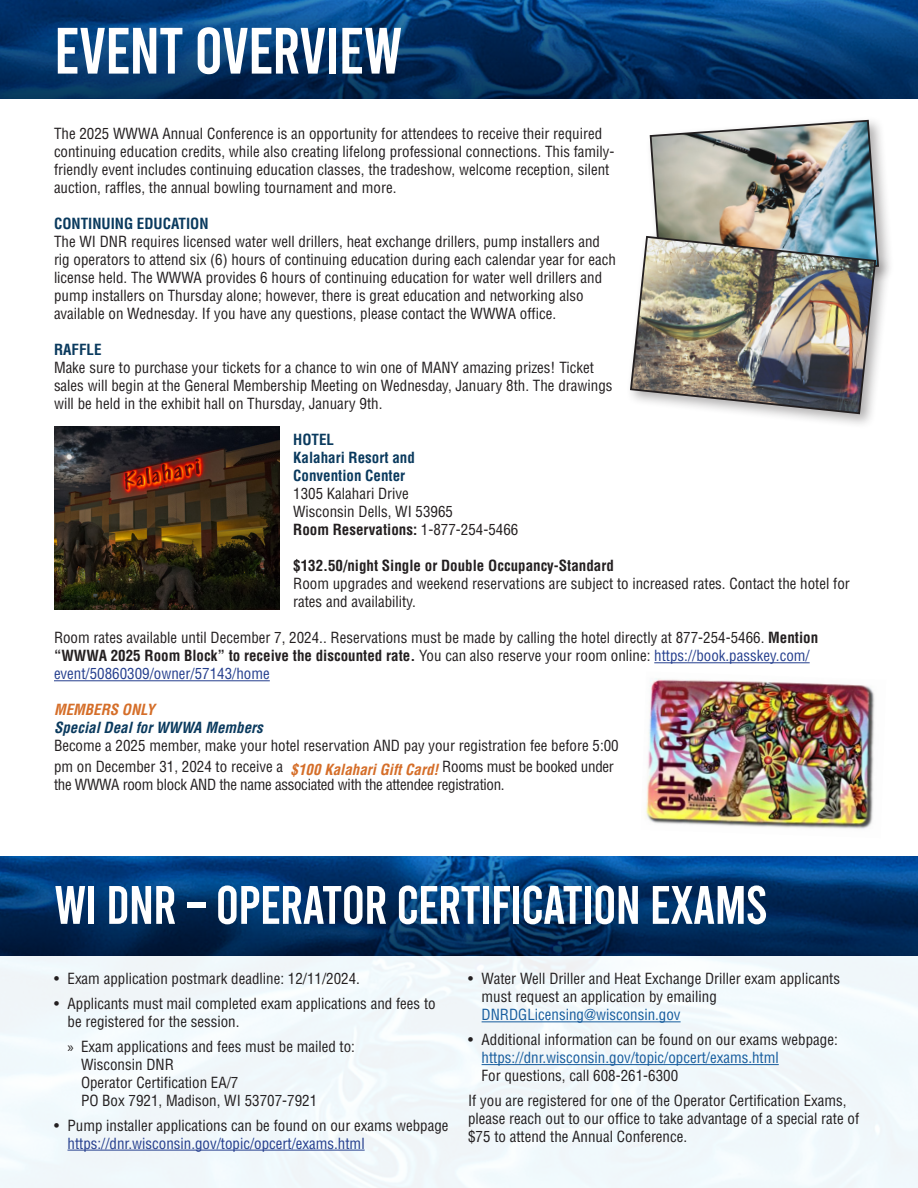
<style>
.page{position:relative;width:918px;height:1188px;background:#fff}
.page>*{position:absolute;margin:0;border:0;box-sizing:border-box;transform-origin:0 0}
.t1{font:65.4px "Bebas";letter-spacing:-.02em;color:#fff}
.t2{font:54px "Bebas";letter-spacing:-.02em;color:#fff}
.t3{font:condensed 15px/18px "Helvetica LT Std";color:#231f20}
.t4{font:700 condensed 15px "Helvetica LT Std";color:#231f20}
.t5{font:condensed 15px "Helvetica LT Std";letter-spacing:-.02em;color:#231f20}
.t6{font:700 condensed 15px/18px "Helvetica LT Std";color:#0a3a5e}
.t7{font:italic 700 condensed 15px "Helvetica LT Std";color:#0a3a5e}
.t8{font:italic 700 condensed 15px "Helvetica LT Std";color:#d56e29}
.s1{font-weight:400}
.s2{font-weight:700}
.s3{color:#253f8e}
.s4{font-weight:700;font-style:italic;color:#d56e29}
.s5{font-family:"Myriad Pro";font-stretch:normal}
.s6{color:#175d9e}
</style>
<div class="page">
<img style="left:0;top:955px;width:918px;height:233px">
<img style="left:0;top:0;width:918px;height:98px">
<img style="left:0;top:856px;width:918px;height:99px">
<hr style="left:654px;top:662px;width:156px;height:1px;background:#253f8e">
<hr style="left:54px;top:680px;width:216px;height:1px;background:#253f8e">
<hr style="left:68px;top:1150px;width:297px;height:1px;background:#253f8e">
<hr style="left:482px;top:1021px;width:199px;height:1px;background:#175d9e">
<hr style="left:482px;top:1064px;width:297px;height:1px;background:#175d9e">
<div style="left:646px;top:116px;width:248px;height:181px;background:#231f20;opacity:.35"></div>
<img style="left:649px;top:119px;width:231px;height:113px">
<div style="left:626px;top:232px;width:265px;height:198px;background:#231f20;opacity:.35"></div>
<img style="left:629px;top:235px;width:248px;height:180px">
<img style="left:645px;top:678px;width:230px;height:151px">
<img style="left:54px;top:427px;width:226px;height:183px">
<p class="t1" style="left:54px;top:18px;width:350px">EVENT OVERVIEW</p>
<p class="t3" style="left:54px;top:125px;width:562px">The 2025 WWWA Annual Conference is an opportunity for attendees to receive their required continuing education credits, while also creating lifelong professional connections. This family&shy;friendly event includes continuing education classes, the tradeshow, welcome reception, silent auction, raffles, the annual bowling tournament and more.</p>
<p class="t6" style="left:54px;top:215px;width:156px">CONTINUING EDUCATION</p>
<p class="t3" style="left:54px;top:233px;width:563px">The WI DNR requires licensed water well drillers, heat exchange drillers, pump installers and rig operators to attend six (6) hours of continuing education during each calendar year for each license held. The WWWA provides 6 hours of continuing education for water well drillers and pump installers on Thursday alone; however, there is great education and networking also available on Wednesday. If you have any questions, please contact the WWWA office.</p>
<p class="t6" style="left:54px;top:341px;width:49px">RAFFLE</p>
<p class="t3" style="left:54px;top:359px;width:560px">Make sure to purchase your tickets for a chance to win one of MANY amazing prizes! Ticket sales will begin at the General Membership Meeting on Wednesday, January 8th. The drawings will be held in the exhibit hall on Thursday, January 9th.</p>
<p class="t6" style="left:293px;top:431px;width:42px">HOTEL</p>
<p class="t6" style="left:293px;top:449px;width:123px">Kalahari Resort and<br>Convention Center</p>
<p class="t3" style="left:293px;top:485px;width:117px">1305 Kalahari Drive</p>
<p class="t3" style="left:293px;top:503px;width:161px">Wisconsin Dells, WI 53965</p>
<p class="t4" style="left:293px;top:520px;width:227px">Room Reservations: <span class="s1">1-877-254-5466</span></p>
<p class="t4" style="left:293px;top:556px;width:322px">$132.50/night Single or Double Occupancy-Standard</p>
<p class="t3" style="left:293px;top:575px;width:558px">Room upgrades and weekend reservations are subject to increased rates. Contact the hotel for rates and availability.</p>
<p class="t3" style="left:54px;top:629px;width:766px">Room rates available until December 7, 2024.. Reservations must be made by calling the hotel directly at 877-254-5466. <span class="s2">Mention “WWWA 2025 Room Block” to receive the discounted rate.</span> You can also reserve your room online: <span class="s3">https://book.passkey.com/ event/50860309/owner/57143/home</span></p>
<p class="t8" style="left:54px;top:700px;width:102px">MEMBERS ONLY</p>
<p class="t7" style="left:54px;top:718px;width:210px">Special Deal for WWWA Members</p>
<p class="t3" style="left:54px;top:736px;width:566px;line-height:20.4px">Become a 2025 member, make your hotel reservation AND pay your registration fee before 5:00 pm on December 31, 2024 to receive a <span class="s4">$100 Kalahari Gift Card!</span> Rooms must be booked under</p>
<p class="t5" style="left:54px;top:775px;width:452px">the WWWA room block AND the name associated with the attendee registration.</p>
<p class="t2" style="left:54px;top:878px;width:715px">WI DNR – OPERATOR CERTIFICATION EXAMS</p>
<p class="t3" style="left:54px;top:970px;width:307px">• Exam application postmark deadline: 12/11/2024.</p>
<p class="t3" style="left:68px;top:995px;width:370px;text-indent:-14px">• Applicants must mail completed exam applications and fees to be registered for the session.</p>
<p class="t3" style="left:81px;top:1037px;width:276px;text-indent:-14px"><span class="s5">»</span> Exam applications and fees must be mailed to:<br>Wisconsin DNR<br>Operator Certification EA/7<br>PO Box 7921, Madison, WI 53707-7921</p>
<p class="t3" style="left:68px;top:1116px;width:383px;text-indent:-14px">• Pump installer applications can be found on our exams webpage <span class="s3">https://dnr.wisconsin.gov/topic/opcert/exams.html</span></p>
<p class="t3" style="left:482px;top:970px;width:360px;text-indent:-14px">• Water Well Driller and Heat Exchange Driller exam applicants must request an application by emailing<br><span class="s6">DNRDGLicensing@wisconsin.gov</span></p>
<p class="t3" style="left:482px;top:1031px;width:358px;text-indent:-14px">• Additional information can be found on our exams webpage: <span class="s6">https://dnr.wisconsin.gov/topic/opcert/exams.html<br></span>For questions, call 608-261-6300</p>
<p class="t3" style="left:468px;top:1091px;width:393px">If you are registered for one of the Operator Certification Exams, please reach out to our office to take advantage of a special rate of $75 to attend the Annual Conference.</p>
</div>
